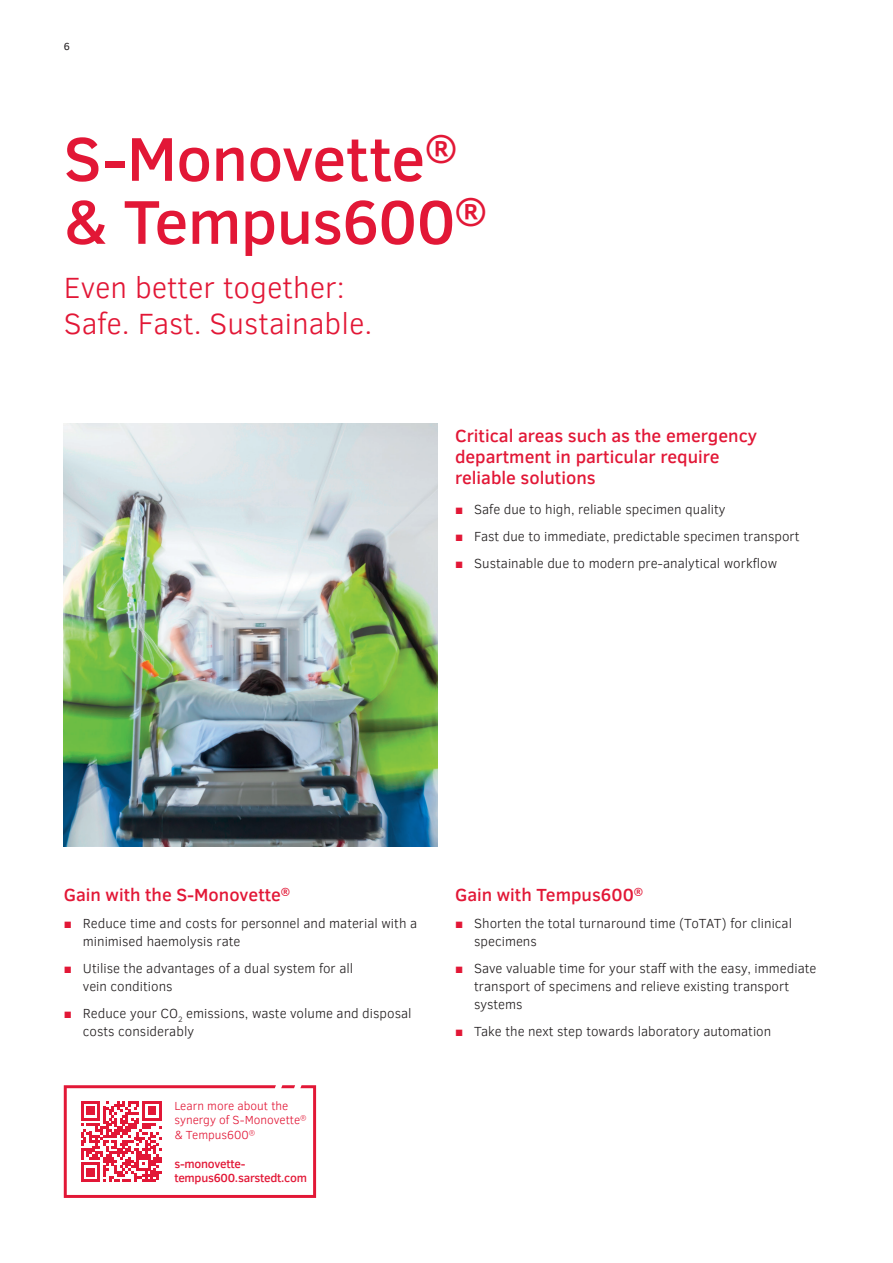
<style>
.page{position:relative;width:893px;height:1263px;background:#fff}
.page>*{position:absolute;margin:0;border:0;box-sizing:border-box;transform-origin:0 0}
.t1{font:500 63px/63px "Clear Sans";letter-spacing:-.015em;color:#e21736}
.t2{font:300 30px/36px "Clear Sans";color:#e21736}
.t3{font:500 18px/21px "Clear Sans";color:#e21736}
.t4{font:300 13.5px/18px "Clear Sans";color:#231f20}
.t5{font:300 12px/14.4px "Clear Sans";color:#e21736}
.t6{font:500 12px/14.4px "Clear Sans";letter-spacing:-.02em;color:#e21736}
.t7{font:10.5px "Clear Sans";color:#231f20}
.s1{font-weight:400;color:#e21736}
</style>
<div class="page">
<svg style="left:64px;top:1085px;width:252px;height:113px"></svg>
<img style="left:64px;top:424px;width:374px;height:423px">
<p class="t7" style="left:64px;top:39px;width:8px">6</p>
<h1 class="t1" style="left:64px;top:126px;width:425px">S-Monovette<sup>® </sup>&amp; Tempus600<sup>®</sup></h1>
<h2 class="t2" style="left:64px;top:269px;width:310px">Even better together:<br>Safe. Fast. Sustainable.</h2>
<h3 class="t3" style="left:455px;top:425px;width:304px">Critical areas such as the emergency department in particular require reliable solutions</h3>
<p class="t4" style="left:455px;top:500px;width:272px"><span class="s1">■</span> Safe due to high, reliable specimen quality</p>
<p class="t4" style="left:455px;top:527px;width:346px"><span class="s1">■</span> Fast due to immediate, predictable specimen transport</p>
<p class="t4" style="left:455px;top:554px;width:324px"><span class="s1">■</span> Sustainable due to modern pre-analytical workflow</p>
<h3 class="t3" style="left:64px;top:884px;width:228px">Gain with the S-Monovette<sup>®</sup></h3>
<p class="t4" style="left:83px;top:914px;width:336px;text-indent:-19px"><span class="s1">■</span> Reduce time and costs for personnel and material with a minimised haemolysis rate</p>
<p class="t4" style="left:83px;top:959px;width:272px;text-indent:-19px"><span class="s1">■</span> Utilise the advantages of a dual system for all vein conditions</p>
<p class="t4" style="left:83px;top:1004px;width:330px;text-indent:-19px"><span class="s1">■</span> Reduce your CO<sub>2</sub> emissions, waste volume and disposal costs considerably</p>
<p class="t5" style="left:174px;top:1098px;width:134px">Learn more about the synergy of S-Monovette<sup>® </sup>&amp; Tempus600<sup>®</sup></p>
<p class="t6" style="left:174px;top:1156px;width:134px">s-monovette&shy;tempus600.sarstedt.com</p>
<h3 class="t3" style="left:455px;top:884px;width:190px">Gain with Tempus600<sup>®</sup></h3>
<p class="t4" style="left:474px;top:914px;width:320px;text-indent:-19px"><span class="s1">■</span> Shorten the total turnaround time (ToTAT) for clinical specimens</p>
<p class="t4" style="left:474px;top:959px;width:344px;text-indent:-19px"><span class="s1">■</span> Save valuable time for your staff with the easy, immediate transport of specimens and relieve existing transport systems</p>
<p class="t4" style="left:455px;top:1022px;width:318px"><span class="s1">■</span> Take the next step towards laboratory automation</p>
</div>
